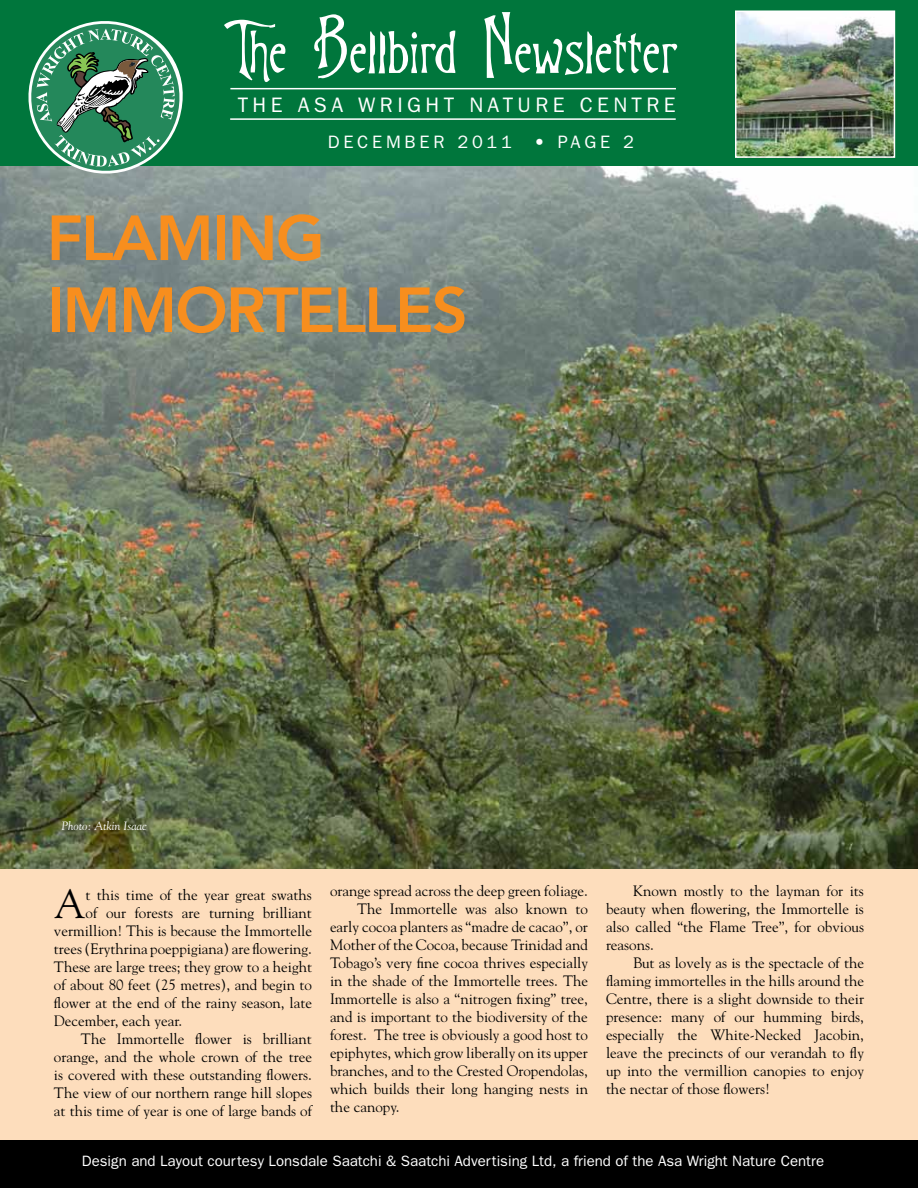
<style>
.page{position:relative;width:918px;height:1188px;background:#fff}
.page>*{position:absolute;margin:0;border:0;box-sizing:border-box;transform-origin:0 0}
.t1{font:63px "Goodfellow";color:#fff}
.t2{font:800 63px/72px "Avenir";letter-spacing:-.03em;color:#f78e1e}
.t3{font:40.5px "Goudy";color:#000}
.t4{font:21px "Franklin Gothic";letter-spacing:.21em;color:#fff}
.t5{font:18px "Franklin Gothic";letter-spacing:.21em;color:#fff}
.t6{font:15px/18px "Goudy";color:#000;text-align:justify}
.t7{font:15px "Franklin Gothic";color:#fff}
.t8{font:italic 12px "Goudy";color:#fff}
</style>
<div class="page">
<div style="left:0;top:867px;width:918px;height:286px;background:#fdddbc"></div>
<img style="left:0;top:166px;width:918px;height:703px">
<div style="left:0;top:0;width:918px;height:166px;background:#00763c"></div>
<hr style="left:230px;top:88px;width:446px;height:1px;background:#fff">
<hr style="left:230px;top:118px;width:446px;height:2px;background:#fff">
<img style="left:738px;top:13px;width:154px;height:142px">
<div style="left:735px;top:10px;width:160px;height:148px;border:2px solid #fff"></div>
<div style="left:0;top:1141px;width:918px;height:47px;background:#000"></div>
<svg style="left:20px;top:21px;width:172px;height:162px"></svg>
<h1 class="t1" style="left:224px;top:5px;width:457px">The Bellbird Newsletter</h1>
<h3 class="t4" style="left:238px;top:93px;width:313px">The Asa Wr ight Nat ure</h3>
<h3 class="t4" style="left:580px;top:93px;width:34px">Centre</h3>
<p class="t5" style="left:328px;top:131px;width:308px">DECEMBER 2011 • Page 2</p>
<h1 class="t2" style="left:47px;top:202px;width:423px">FLAMING<br>IMMORTELLES</h1>
<p class="t8" style="left:62px;top:819px;width:87px">Photo: Atkin Isaac</p>
<h2 class="t3" style="left:54px;top:879px;width:33px">A</h2>
<p class="t6" style="left:86px;top:885px;width:228px">t this time of the year great swaths</p>
<p class="t6" style="left:86px;top:903px;width:228px">of our forests are turning brilliant</p>
<p class="t6" style="left:54px;top:921px;width:260px">vermillion! This is because the Immortelle</p>
<p class="t6" style="left:54px;top:939px;width:259px">trees (Erythrina poeppigiana) are flowering.</p>
<p class="t6" style="left:54px;top:957px;width:260px">These are large trees; they grow to a height</p>
<p class="t6" style="left:54px;top:975px;width:260px">of about 80 feet (25 metres), and begin to</p>
<p class="t6" style="left:54px;top:993px;width:260px">flower at the end of the rainy season, late</p>
<p class="t6" style="left:54px;top:1011px;width:130px">December, each year.</p>
<p class="t6" style="left:81px;top:1029px;width:232px">The Immortelle flower is brilliant</p>
<p class="t6" style="left:54px;top:1047px;width:259px">orange, and the whole crown of the tree</p>
<p class="t6" style="left:54px;top:1065px;width:259px">is covered with these outstanding flowers.</p>
<p class="t6" style="left:54px;top:1083px;width:260px">The view of our northern range hill slopes</p>
<p class="t6" style="left:54px;top:1101px;width:259px">at this time of year is one of large bands of</p>
<p class="t6" style="left:330px;top:881px;width:260px">orange spread across the deep green foliage.</p>
<p class="t6" style="left:357px;top:899px;width:233px">The Immortelle was also known to</p>
<p class="t6" style="left:330px;top:917px;width:259px">early cocoa planters as “madre de cacao”, or</p>
<p class="t6" style="left:330px;top:935px;width:260px">Mother of the Cocoa, because Trinidad and</p>
<p class="t6" style="left:330px;top:953px;width:260px">Tobago’s very fine cocoa thrives especially</p>
<p class="t6" style="left:330px;top:971px;width:260px">in the shade of the Immortelle trees. The</p>
<p class="t6" style="left:330px;top:989px;width:260px">Immortelle is also a “nitrogen fixing” tree,</p>
<p class="t6" style="left:330px;top:1007px;width:259px">and is important to the biodiversity of the</p>
<p class="t6" style="left:330px;top:1025px;width:260px">forest. The tree is obviously a good host to</p>
<p class="t6" style="left:330px;top:1043px;width:259px">epiphytes, which grow liberally on its upper</p>
<p class="t6" style="left:330px;top:1061px;width:260px">branches, and to the Crested Oropendolas,</p>
<p class="t6" style="left:330px;top:1079px;width:260px">which builds their long hanging nests in</p>
<p class="t6" style="left:330px;top:1097px;width:71px">the canopy.</p>
<p class="t6" style="left:606px;top:881px;width:260px;text-indent:27px">Known mostly to the layman for its beauty when flowering, the Immortelle is also called “the Flame Tree”, for obvious reasons.</p>
<p class="t6" style="left:606px;top:953px;width:260px;text-indent:27px">But as lovely as is the spectacle of the flaming immortelles in the hills around the Centre, there is a slight downside to their presence: many of our humming birds, especially the White-Necked Jacobin, leave the precincts of our verandah to fly up into the vermillion canopies to enjoy the nectar of those flowers!</p>
<p class="t7" style="left:82px;top:1152px;width:744px">Design and Layout courtesy Lonsdale Saatchi &amp; Saatchi Advertising Ltd, a friend of the Asa Wright Nature Centre</p>
</div>
